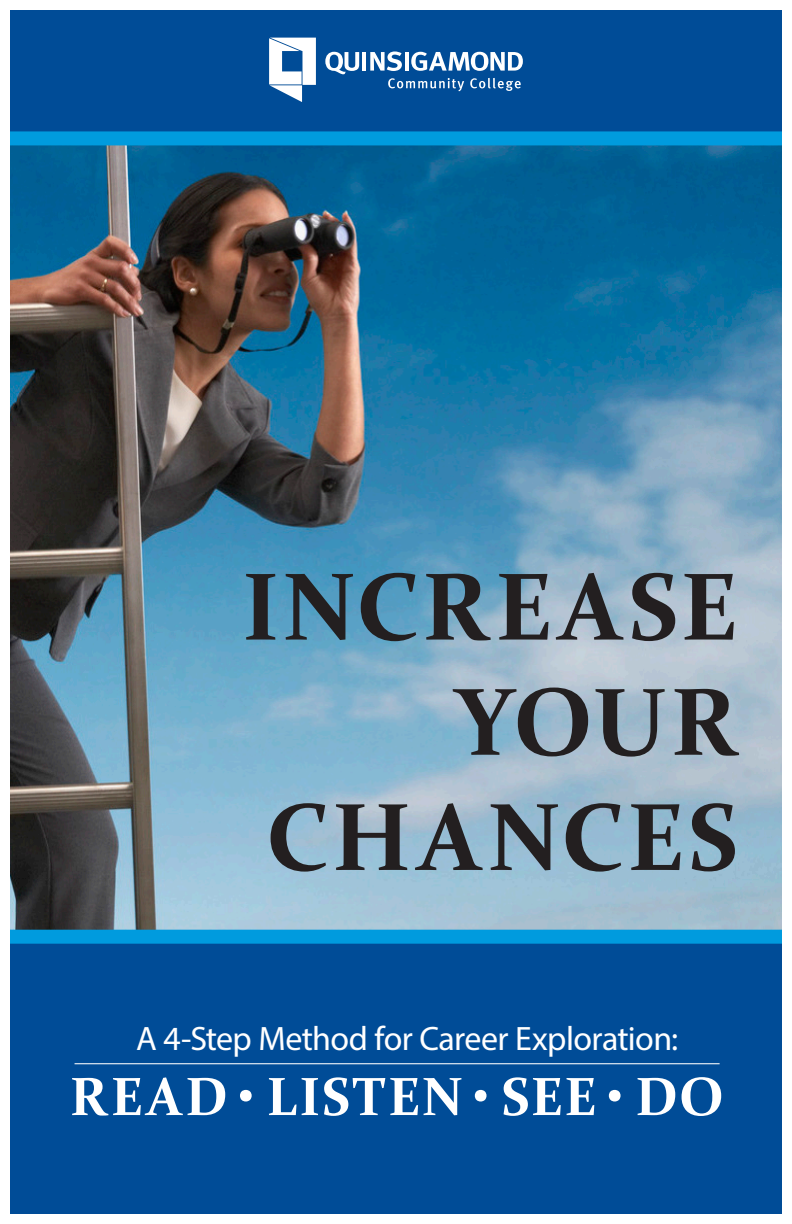
<style>
.page{position:relative;width:792px;height:1224px;background:#fff}
.page>*{position:absolute;margin:0;border:0;box-sizing:border-box;transform-origin:0 0}
.t1{font:700 96px/115.2px "Constantia";letter-spacing:.03em;color:#231f20;text-align:right}
.t2{font:700 54.2px "Constantia";letter-spacing:.03em;color:#fff}
.t3{font:34px "Myriad Pro";letter-spacing:-.02em;color:#fff}
</style>
<div class="page">
<img style="left:11px;top:145px;width:770px;height:785px">
<div style="left:11px;top:930px;width:770px;height:283px;background:#004c97"></div>
<hr style="left:75px;top:1063px;width:645px;height:1px;background:#fff">
<svg style="left:11px;top:11px;width:770px;height:134px;background:#00549e"></svg>
<svg style="left:269px;top:38px;width:47px;height:64px"></svg>
<svg style="left:325px;top:52px;width:34px;height:22px"></svg>
<hr style="left:362px;top:52px;width:4px;height:19px;background:#fff">
<svg style="left:370px;top:51px;width:32px;height:20px"></svg>
<hr style="left:405px;top:52px;width:4px;height:19px;background:#fff">
<svg style="left:411px;top:52px;width:112px;height:19px"></svg>
<svg style="left:388px;top:78px;width:76px;height:13px"></svg>
<svg style="left:470px;top:78px;width:51px;height:13px"></svg>
<p class="t1" style="left:242px;top:545px;width:498px">INCREASE<br>YOUR<br>CHANCES</p>
<p class="t3" style="left:136px;top:1018px;width:544px">A 4-Step Method for Career Exploration:</p>
<p class="t2" style="left:70px;top:1059px;width:656px">READ • LISTEN • SEE • DO</p>
</div>
